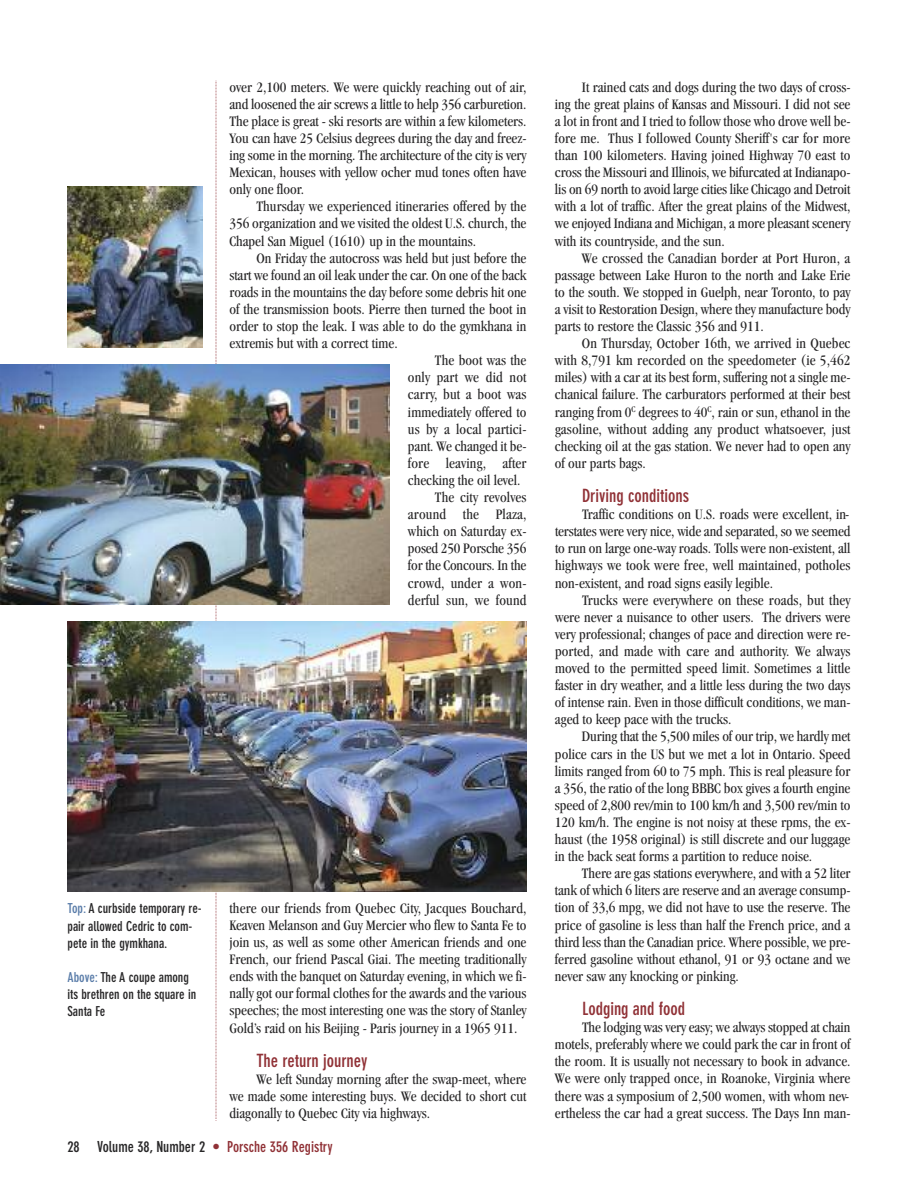
<style>
.page{position:relative;width:918px;height:1188px;background:#fff}
.page>*{position:absolute;margin:0;border:0;box-sizing:border-box;transform-origin:0 0}
.t1{font:700 condensed 18px "DIN Neuzeit Grotesk";color:#903136}
.t2{font:condensed 15px/17.1px "Garamond";color:#272627;text-align:justify}
.t3{font:700 condensed 15px "DIN Neuzeit Grotesk";color:#903136}
.t4{font:700 condensed 13.5px/17.1px "DIN Neuzeit Grotesk";color:#272627}
.s1{color:#587ba8}
.s2{color:#272627}
</style>
<div class="page">
<svg style="left:216px;top:81px;width:1px;height:1040px"></svg>
<img style="left:0;top:365px;width:390px;height:239px">
<img style="left:67px;top:621px;width:459px;height:271px">
<img style="left:68px;top:186px;width:134px;height:162px">
<p class="t2" style="left:229px;top:79px;width:299px">over 2,100 meters. We were quickly reaching out of air, and loosened the air screws a little to help 356 carburetion.<br>The place is great - ski resorts are within a few kilometers.<br>You can have 25 Celsius degrees during the day and freez&shy;ing some in the morning. The architecture of the city is very Mexican, houses with yellow ocher mud tones often have only one floor.</p>
<p class="t2" style="left:229px;top:199px;width:299px;text-indent:27px">Thursday we experienced itineraries offered by the 356 organization and we visited the oldest U.S. church, the Chapel San Miguel (1610) up in the mountains.</p>
<p class="t2" style="left:256px;top:250px;width:272px">On Friday the autocross was held but just before the</p>
<p class="t2" style="left:229px;top:267px;width:299px">start we found an oil leak under the car. On one of the back</p>
<p class="t2" style="left:229px;top:285px;width:299px">roads in the mountains the day before some debris hit one</p>
<p class="t2" style="left:229px;top:302px;width:298px">of the transmission boots. Pierre then turned the boot in</p>
<p class="t2" style="left:229px;top:319px;width:299px">order to stop the leak. I was able to do the gymkhana in</p>
<p class="t2" style="left:229px;top:336px;width:170px">extremis but with a correct time.</p>
<p class="t2" style="left:435px;top:353px;width:93px">The boot was the</p>
<p class="t2" style="left:408px;top:370px;width:120px">only part we did not</p>
<p class="t2" style="left:408px;top:387px;width:120px">carry, but a boot was</p>
<p class="t2" style="left:408px;top:404px;width:120px">immediately offered to</p>
<p class="t2" style="left:408px;top:421px;width:120px">us by a local partici-</p>
<p class="t2" style="left:408px;top:438px;width:120px">pant. We changed it be-</p>
<p class="t2" style="left:408px;top:456px;width:120px">fore leaving, after</p>
<p class="t2" style="left:408px;top:473px;width:114px">checking the oil level.</p>
<p class="t2" style="left:435px;top:490px;width:93px">The city revolves</p>
<p class="t2" style="left:408px;top:507px;width:120px">around the Plaza,</p>
<p class="t2" style="left:408px;top:524px;width:120px">which on Saturday ex-</p>
<p class="t2" style="left:408px;top:541px;width:120px">posed 250 Porsche 356</p>
<p class="t2" style="left:408px;top:558px;width:120px">for the Concours. In the</p>
<p class="t2" style="left:408px;top:575px;width:120px">crowd, under a won-</p>
<p class="t2" style="left:408px;top:592px;width:120px">derful sun, we found</p>
<p class="t4" style="left:67px;top:901px;width:136px"><span class="s1">Top:</span> A curbside temporary re&shy;pair allowed Cedric to com&shy;pete in the gymkhana.</p>
<p class="t4" style="left:68px;top:970px;width:130px"><span class="s1">Above:</span> The A coupe among its brethren on the square in<br>Santa Fe</p>
<p class="t2" style="left:229px;top:901px;width:299px">there our friends from Quebec City, Jacques Bouchard, Keaven Melanson and Guy Mercier who flew to Santa Fe to join us, as well as some other American friends and one French, our friend Pascal Giai. The meeting traditionally ends with the banquet on Saturday evening, in which we fi&shy;nally got our formal clothes for the awards and the various speeches; the most interesting one was the story of Stanley Gold’s raid on his Beijing - Paris journey in a 1965 911.</p>
<p class="t1" style="left:256px;top:1054px;width:113px">The return journey</p>
<p class="t2" style="left:229px;top:1072px;width:299px;text-indent:27px">We left Sunday morning after the swap-meet, where we made some interesting buys. We decided to short cut diagonally to Quebec City via highways.</p>
<p class="t3" style="left:68px;top:1141px;width:267px"><span class="s2">28 Volume 38, Number 2</span> • Porsche 356 Registry</p>
<p class="t2" style="left:555px;top:79px;width:297px;text-indent:27px">It rained cats and dogs during the two days of cross&shy;ing the great plains of Kansas and Missouri. I did not see a lot in front and I tried to follow those who drove well be&shy;fore me. Thus I followed County Sheriff's car for more than 100 kilometers. Having joined Highway 70 east to cross the Missouri and Illinois, we bifurcated at Indianapo&shy;lis on 69 north to avoid large cities like Chicago and Detroit with a lot of traffic. After the great plains of the Midwest, we enjoyed Indiana and Michigan, a more pleasant scenery with its countryside, and the sun.</p>
<p class="t2" style="left:555px;top:250px;width:297px;text-indent:27px">We crossed the Canadian border at Port Huron, a passage between Lake Huron to the north and Lake Erie to the south. We stopped in Guelph, near Toronto, to pay a visit to Restoration Design, where they manufacture body parts to restore the Classic 356 and 911.</p>
<p class="t2" style="left:555px;top:336px;width:297px;text-indent:27px">On Thursday, October 16th, we arrived in Quebec with 8,791 km recorded on the speedometer (ie 5,462 miles) with a car at its best form, suffering not a single me&shy;chanical failure. The carburators performed at their best ranging from 0<sup>C</sup> degrees to 40<sup>C</sup>, rain or sun, ethanol in the gasoline, without adding any product whatsoever, just checking oil at the gas station. We never had to open any of our parts bags.</p>
<p class="t1" style="left:582px;top:489px;width:109px">Driving conditions</p>
<p class="t2" style="left:555px;top:507px;width:297px;text-indent:27px">Traffic conditions on U.S. roads were excellent, in&shy;terstates were very nice, wide and separated, so we seemed to run on large one-way roads. Tolls were non-existent, all highways we took were free, well maintained, potholes non-existent, and road signs easily legible.</p>
<p class="t2" style="left:555px;top:592px;width:297px;text-indent:27px">Trucks were everywhere on these roads, but they were never a nuisance to other users. The drivers were very professional; changes of pace and direction were re&shy;ported, and made with care and authority. We always moved to the permitted speed limit. Sometimes a little faster in dry weather, and a little less during the two days of intense rain. Even in those difficult conditions, we man&shy;aged to keep pace with the trucks.</p>
<p class="t2" style="left:555px;top:729px;width:297px;text-indent:27px">During that the 5,500 miles of our trip, we hardly met police cars in the US but we met a lot in Ontario. Speed limits ranged from 60 to 75 mph. This is real pleasure for a 356, the ratio of the long BBBC box gives a fourth engine speed of 2,800 rev/min to 100 km/h and 3,500 rev/min to 120 km/h. The engine is not noisy at these rpms, the ex&shy;haust (the 1958 original) is still discrete and our luggage in the back seat forms a partition to reduce noise.</p>
<p class="t2" style="left:555px;top:866px;width:297px;text-indent:27px">There are gas stations everywhere, and with a 52 liter tank of which 6 liters are reserve and an average consump&shy;tion of 33,6 mpg, we did not have to use the reserve. The price of gasoline is less than half the French price, and a third less than the Canadian price. Where possible, we pre&shy;ferred gasoline without ethanol, 91 or 93 octane and we never saw any knocking or pinking.</p>
<p class="t1" style="left:582px;top:1002px;width:105px">Lodging and food</p>
<p class="t2" style="left:555px;top:1020px;width:297px;text-indent:27px">The lodging was very easy; we always stopped at chain motels, preferably where we could park the car in front of the room. It is usually not necessary to book in advance.<br>We were only trapped once, in Roanoke, Virginia where there was a symposium of 2,500 women, with whom nev&shy;ertheless the car had a great success. The Days Inn man-</p>
</div>
